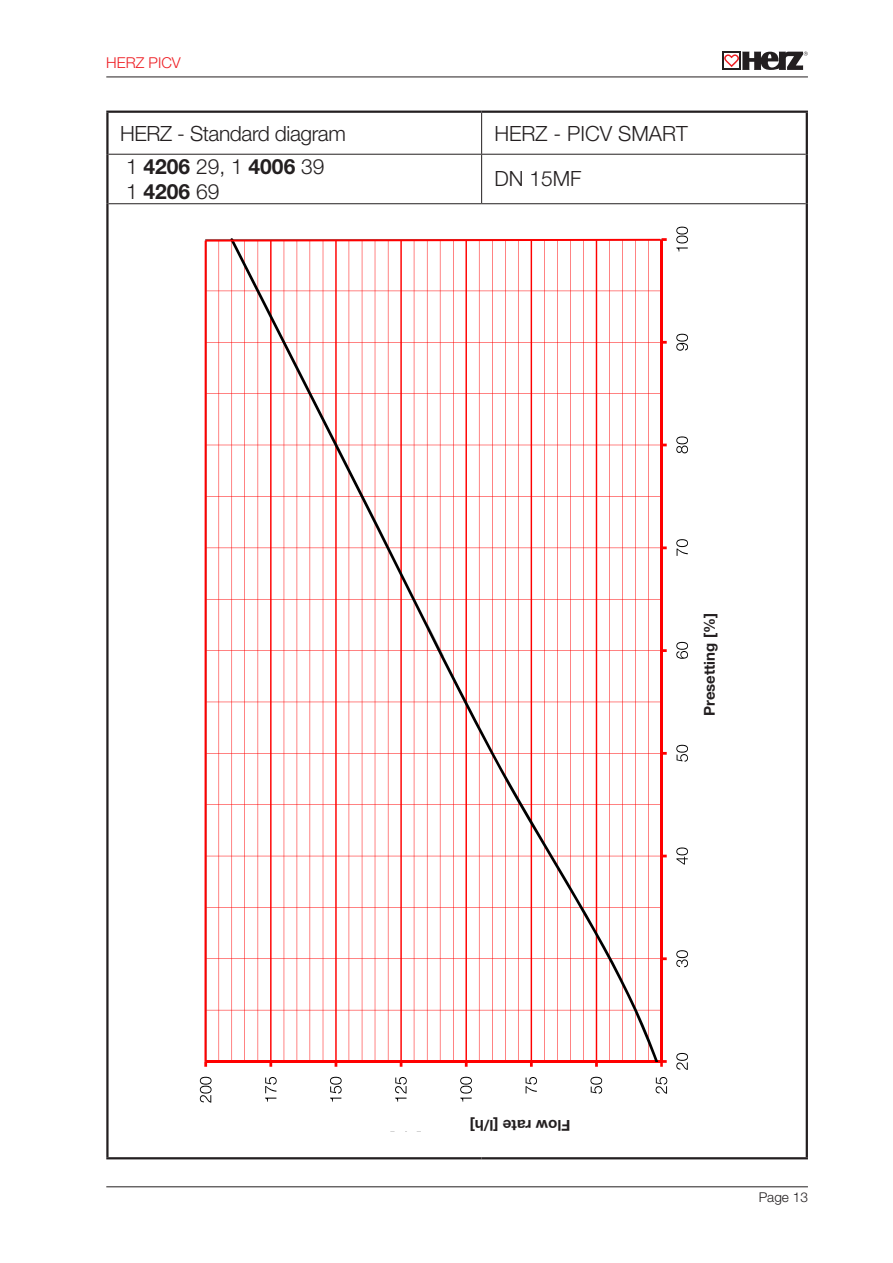
<style>
.page{position:relative;width:893px;height:1263px;background:#fff}
.page>*{position:absolute;margin:0;border:0;box-sizing:border-box;transform-origin:0 0}
.t1{font:300 21px "Helvetica Neue LT Std";letter-spacing:-.02em;color:#231f20}
.t2{font:700 21px "Helvetica Neue LT Std";color:#231f20}
.t3{font:300 21px "Helvetica Neue LT Std";color:#231f20}
.t4{font:700 15.15px "Helvetica Neue LT Std";color:#231f20}
.t5{font:700 15px "Helvetica Neue LT Std";color:#231f20}
.t6{font:300 15px "Helvetica Neue LT Std";color:#ee1d23}
.t7{font:300 13.5px "Helvetica Neue LT Std";color:#231f20}
.s1{font-weight:300}
</style>
<div class="page">
<svg style="left:722px;top:52px;width:86px;height:18px"></svg>
<hr style="left:106px;top:77px;width:702px;height:1px;background:#231f20">
<hr style="left:106px;top:1186px;width:702px;height:1px;background:#231f20">
<hr style="left:106px;top:111px;width:376px;height:2px;background:#231f20">
<hr style="left:106px;top:113px;width:3px;height:41px;background:#231f20">
<hr style="left:482px;top:111px;width:326px;height:2px;background:#231f20">
<hr style="left:806px;top:113px;width:2px;height:41px;background:#231f20">
<hr style="left:106px;top:154px;width:3px;height:50px;background:#231f20">
<hr style="left:806px;top:154px;width:2px;height:50px;background:#231f20">
<hr style="left:106px;top:204px;width:3px;height:953px;background:#231f20">
<hr style="left:806px;top:204px;width:2px;height:953px;background:#231f20">
<hr style="left:106px;top:1157px;width:376px;height:2px;background:#231f20">
<hr style="left:482px;top:1157px;width:326px;height:2px;background:#231f20">
<hr style="left:481px;top:113px;width:1px;height:41px;background:#231f20">
<hr style="left:109px;top:154px;width:373px;height:1px;background:#231f20">
<hr style="left:482px;top:154px;width:324px;height:1px;background:#231f20">
<hr style="left:481px;top:155px;width:1px;height:48px;background:#231f20">
<hr style="left:109px;top:203px;width:373px;height:1px;background:#231f20">
<hr style="left:482px;top:203px;width:324px;height:1px;background:#231f20">
<svg style="left:205px;top:239px;width:25px;height:821px"></svg>
<hr style="left:206px;top:1060px;width:455px;height:3px;background:#f00">
<svg style="left:595px;top:1063px;width:3px;height:4px"></svg>
<svg style="left:530px;top:1063px;width:3px;height:4px"></svg>
<svg style="left:465px;top:1063px;width:3px;height:4px"></svg>
<svg style="left:269px;top:1063px;width:3px;height:4px"></svg>
<svg style="left:204px;top:1061px;width:3px;height:6px"></svg>
<hr style="left:660px;top:240px;width:3px;height:821px;background:#f00">
<svg style="left:660px;top:1060px;width:7px;height:7px"></svg>
<svg style="left:663px;top:957px;width:4px;height:3px"></svg>
<svg style="left:663px;top:752px;width:4px;height:3px"></svg>
<svg style="left:663px;top:649px;width:4px;height:3px"></svg>
<svg style="left:663px;top:546px;width:4px;height:3px"></svg>
<svg style="left:663px;top:341px;width:4px;height:3px"></svg>
<svg style="left:230px;top:242px;width:432px;height:820px"></svg>
<svg style="left:656px;top:1077px;width:11px;height:17px"></svg>
<svg style="left:590px;top:1077px;width:12px;height:17px"></svg>
<svg style="left:526px;top:1077px;width:11px;height:16px"></svg>
<svg style="left:460px;top:1077px;width:12px;height:24px"></svg>
<svg style="left:395px;top:1077px;width:12px;height:24px"></svg>
<svg style="left:330px;top:1077px;width:12px;height:24px"></svg>
<svg style="left:265px;top:1077px;width:12px;height:24px"></svg>
<svg style="left:200px;top:1077px;width:12px;height:25px"></svg>
<svg style="left:676px;top:227px;width:12px;height:843px"></svg>
<hr style="left:204px;top:241px;width:3px;height:820px;background:#f00">
<svg style="left:206px;top:238px;width:461px;height:4px"></svg>
<p class="t6" style="left:106px;top:54px;width:76px">HERZ PICV</p>
<p class="t1" style="left:120px;top:121px;width:227px">HERZ - Standard diagram</p>
<p class="t3" style="left:494px;top:121px;width:195px">HERZ - PICV SMART</p>
<p class="t2" style="left:126px;top:153px;width:200px"><span class="s1">1</span> 4206 <span class="s1">29, 1</span> 4006 <span class="s1">39</span></p>
<p class="t2" style="left:126px;top:179px;width:95px"><span class="s1">1</span> 4206 <span class="s1">69</span></p>
<p class="t1" style="left:494px;top:166px;width:89px">DN 15MF</p>
<p class="t5" style="left:700px;top:716px;width:104px;rotate:-90deg">Presetting [%]</p>
<p class="t4" style="left:570px;top:1135px;width:102px;rotate:-180deg">Flow rate [l/h]</p>
<p class="t7" style="left:759px;top:1189px;width:51px">Page 13</p>
</div>
